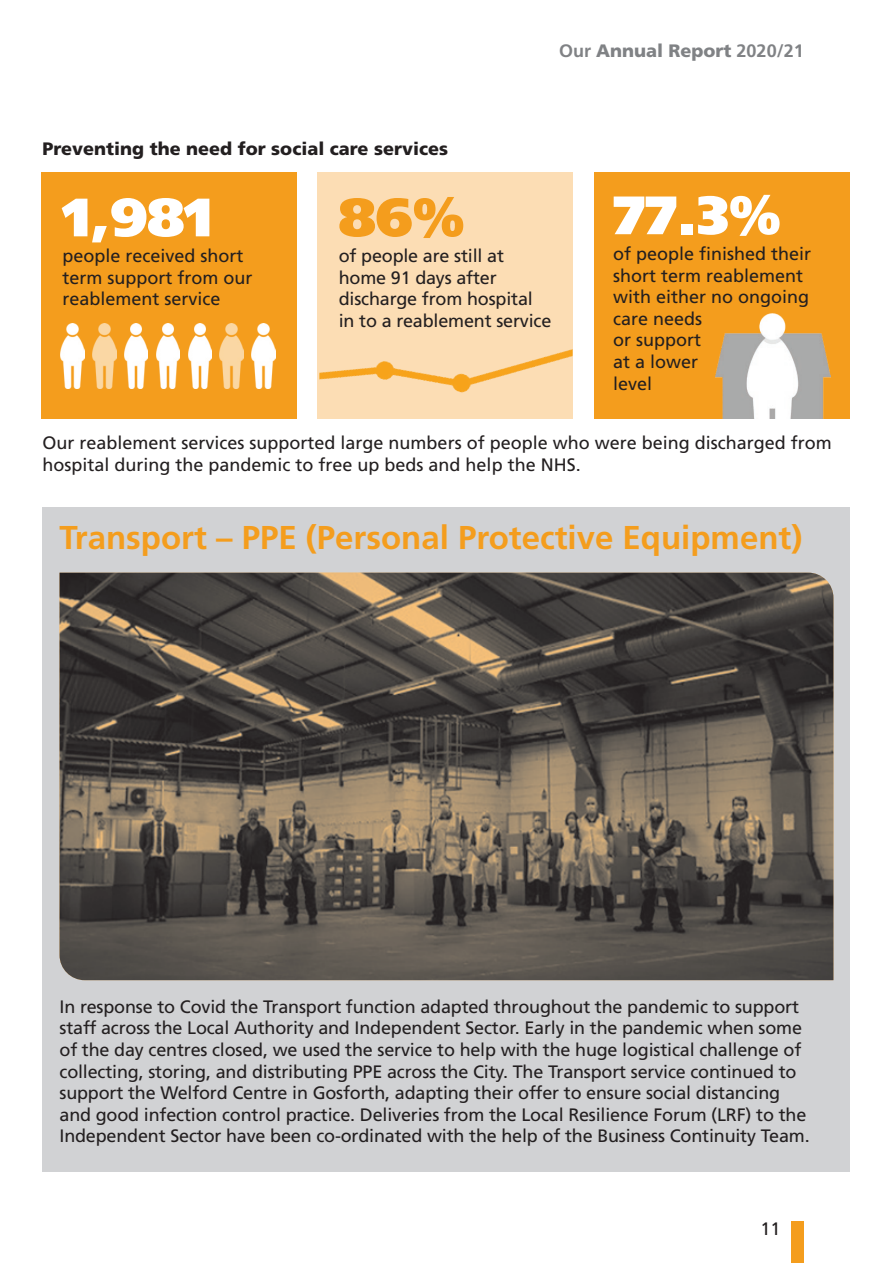
<style>
.page{position:relative;width:893px;height:1263px;background:#fff}
.page>*{position:absolute;margin:0;border:0;box-sizing:border-box;transform-origin:0 0}
.t1{font:900 54px "Frutiger";color:#fff}
.t2{font:900 54px "Frutiger";color:#f49d1d}
.t3{font:700 33px "Frutiger";color:#f49d1d}
.t4{font:18px/21.6px "Frutiger";letter-spacing:-.01em;color:#231f20}
.t5{font:900 18px "Frutiger";color:#231f20}
.t6{font:900 18px "Frutiger";color:#808285}
.s1{font-weight:700}
</style>
<div class="page">
<div style="left:791px;top:1222px;width:13px;height:41px;background:#f49d1d"></div>
<div style="left:41px;top:172px;width:256px;height:246px;background:#f49d1d"></div>
<img style="left:60px;top:323px;width:24px;height:65px">
<img style="left:92px;top:323px;width:24px;height:65px">
<img style="left:124px;top:323px;width:24px;height:65px">
<img style="left:156px;top:323px;width:24px;height:65px">
<img style="left:188px;top:323px;width:24px;height:65px">
<img style="left:220px;top:323px;width:24px;height:65px">
<img style="left:252px;top:323px;width:23px;height:65px">
<div style="left:317px;top:172px;width:256px;height:246px;background:#fcddb4"></div>
<img style="left:319px;top:349px;width:254px;height:44px">
<div style="left:594px;top:172px;width:255px;height:246px;background:#f49d1d"></div>
<img style="left:716px;top:314px;width:115px;height:104px">
<div style="left:43px;top:507px;width:807px;height:664px;background:#d1d2d4"></div>
<img style="left:60px;top:573px;width:773px;height:407px">
<p class="t6" style="left:559px;top:40px;width:246px"><span class="s1">Our</span> Annual Report <span class="s1">2020/21</span></p>
<p class="t5" style="left:43px;top:138px;width:407px">Preventing the need for social care services</p>
<p class="t1" style="left:62px;top:184px;width:152px">1,981</p>
<p class="t4" style="left:62px;top:245px;width:192px">people received short term support from our reablement service</p>
<p class="t2" style="left:339px;top:184px;width:127px">86%</p>
<p class="t4" style="left:339px;top:245px;width:214px">of people are still at home 91 days after discharge from hospital in to a reablement service</p>
<p class="t1" style="left:613px;top:182px;width:169px">77.3%</p>
<p class="t4" style="left:613px;top:243px;width:200px">of people finished their short term reablement with either no ongoing care needs<br>or support<br>at a lower<br>level</p>
<p class="t4" style="left:43px;top:432px;width:791px">Our reablement services supported large numbers of people who were being discharged from hospital during the pandemic to free up beds and help the NHS.</p>
<p class="t3" style="left:60px;top:518px;width:744px">Transport – PPE (Personal Protective Equipment)</p>
<p class="t4" style="left:60px;top:996px;width:752px">In response to Covid the Transport function adapted throughout the pandemic to support staff across the Local Authority and Independent Sector. Early in the pandemic when some of the day centres closed, we used the service to help with the huge logistical challenge of collecting, storing, and distributing PPE across the City. The Transport service continued to support the Welford Centre in Gosforth, adapting their offer to ensure social distancing and good infection control practice. Deliveries from the Local Resilience Forum (LRF) to the Independent Sector have been co-ordinated with the help of the Business Continuity Team.</p>
<p class="t4" style="left:760px;top:1218px;width:22px">11</p>
</div>
